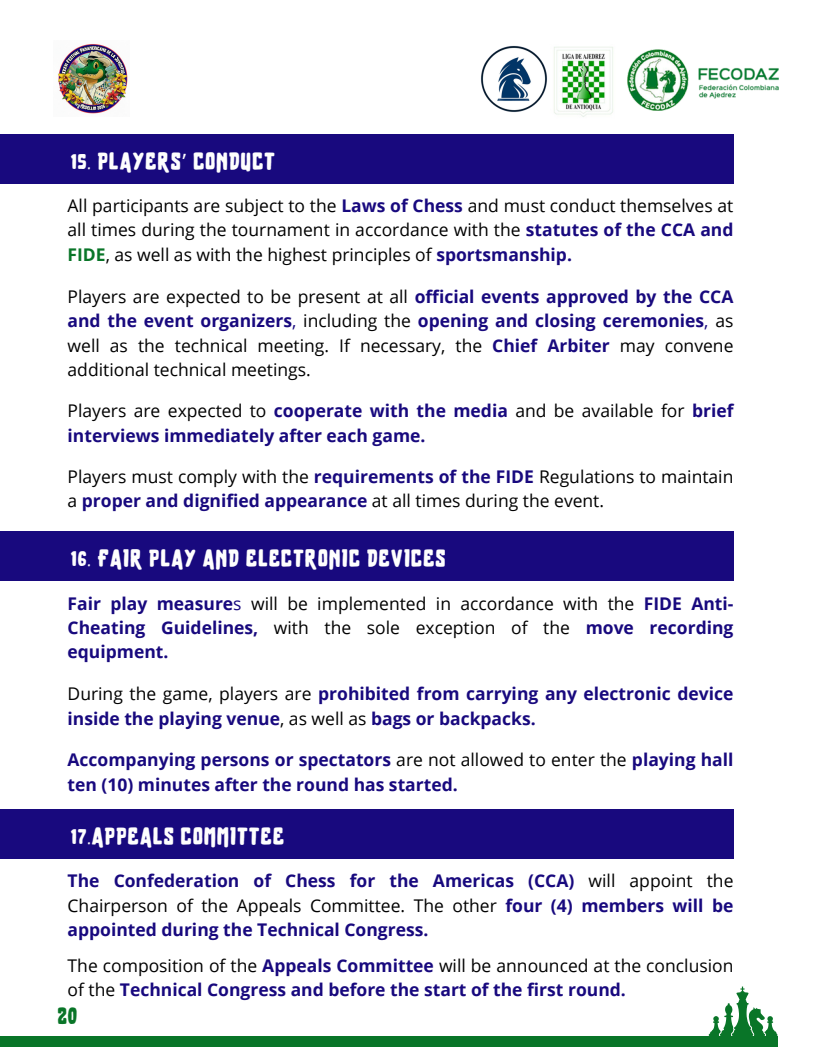
<style>
.page{position:relative;width:815px;height:1064px;background:#fff}
.page>*{position:absolute;margin:0;border:0;box-sizing:border-box;transform-origin:0 0}
.t1{font:700 23.75px "BROTHER";color:#097528}
.t2{font:700 21.25px "BROTHER";letter-spacing:.08em;color:#fefefe}
.t3{font:700 17.5px/24.4px "Open Sans";color:#18097e}
.t4{font:17.5px/24.4px "Open Sans";color:#000;text-align:justify}
.s1{font-family:"Noto Sans";font-weight:400}
.s2{font-weight:700;color:#18097e}
.s3{font-weight:700;color:#097528}
.s4{color:#18097e}
.s5{font-weight:400;color:#000}
.s6{font-weight:400}
</style>
<div class="page">
<div style="left:0;top:1035px;width:778px;height:11px;background:#097528"></div>
<img style="left:58px;top:44px;width:70px;height:70px">
<img style="left:627px;top:50px;width:151px;height:60px">
<img style="left:554px;top:47px;width:59px;height:70px">
<img style="left:481px;top:46px;width:66px;height:66px">
<svg style="left:708px;top:986px;width:70px;height:49px"></svg>
<div style="left:0;top:134px;width:733px;height:50px;background:#18097e"></div>
<div style="left:0;top:531px;width:733px;height:50px;background:#18097e"></div>
<div style="left:0;top:809px;width:733px;height:49px;background:#18097e"></div>
<p class="t2" style="left:71px;top:153px;width:205px">15. PLAYERS<span class="s1">’</span> CONDUCT</p>
<p class="t4" style="left:68px;top:193px;width:667px">All participants are subject to the <span class="s2">Laws of Chess</span> and must conduct themselves at all times during the tournament in accordance with the <span class="s2">statutes of the CCA and </span><span class="s3">FIDE</span>, as well as with the highest principles of <span class="s2">sportsmanship.</span></p>
<p class="t4" style="left:68px;top:284px;width:667px">Players are expected to be present at all <span class="s2">official events approved by the CCA and the event organizers</span><span class="s4">,</span> including the <span class="s2">opening and closing ceremonies</span><span class="s4">,</span> as well as the technical meeting. If necessary, the <span class="s2">Chief Arbiter</span> may convene additional technical meetings.</p>
<p class="t3" style="left:68px;top:398px;width:667px"><span class="s5">Players are expected to</span> cooperate with the media <span class="s5">and be available for</span> brief interviews immediately after each game.</p>
<p class="t4" style="left:68px;top:464px;width:667px">Players must comply with the <span class="s2">requirements of the FIDE</span> Regulations to maintain a <span class="s2">proper and dignified appearance</span> at all times during the event.</p>
<p class="t2" style="left:71px;top:550px;width:376px">16. FAIR PLAY AND ELECTRONIC DEVICES</p>
<p class="t3" style="left:68px;top:590px;width:667px;text-align:justify">Fair play measure<span class="s6">s</span> <span class="s5">will be implemented in accordance with the</span> FIDE Anti-Cheating Guidelines, <span class="s5">with the sole exception of the</span> move recording equipment.</p>
<p class="t3" style="left:68px;top:681px;width:667px"><span class="s5">During the game, players are</span> prohibited from carrying any electronic device inside the playing venue<span class="s5">, as well as</span> bags or backpacks.</p>
<p class="t3" style="left:68px;top:747px;width:667px">Accompanying persons or spectators <span class="s5">are not allowed to enter the</span> playing hall ten (10) minutes after the round has started.</p>
<p class="t2" style="left:71px;top:828px;width:214px">17.APPEALS COMMITTEE</p>
<p class="t3" style="left:68px;top:868px;width:667px;text-align:justify">The Confederation of Chess for the Americas (CCA) <span class="s5">will appoint the Chairperson of the Appeals Committee. The other</span> four (4) members will be appointed during the Technical Congress.</p>
<p class="t3" style="left:68px;top:952px;width:667px"><span class="s5">The composition of the</span> Appeals Committee <span class="s5">will be announced at the conclusion of the</span> Technical Congress and before the start of the first round.</p>
<h1 class="t1" style="left:58px;top:1005px;width:21px">20</h1>
</div>
